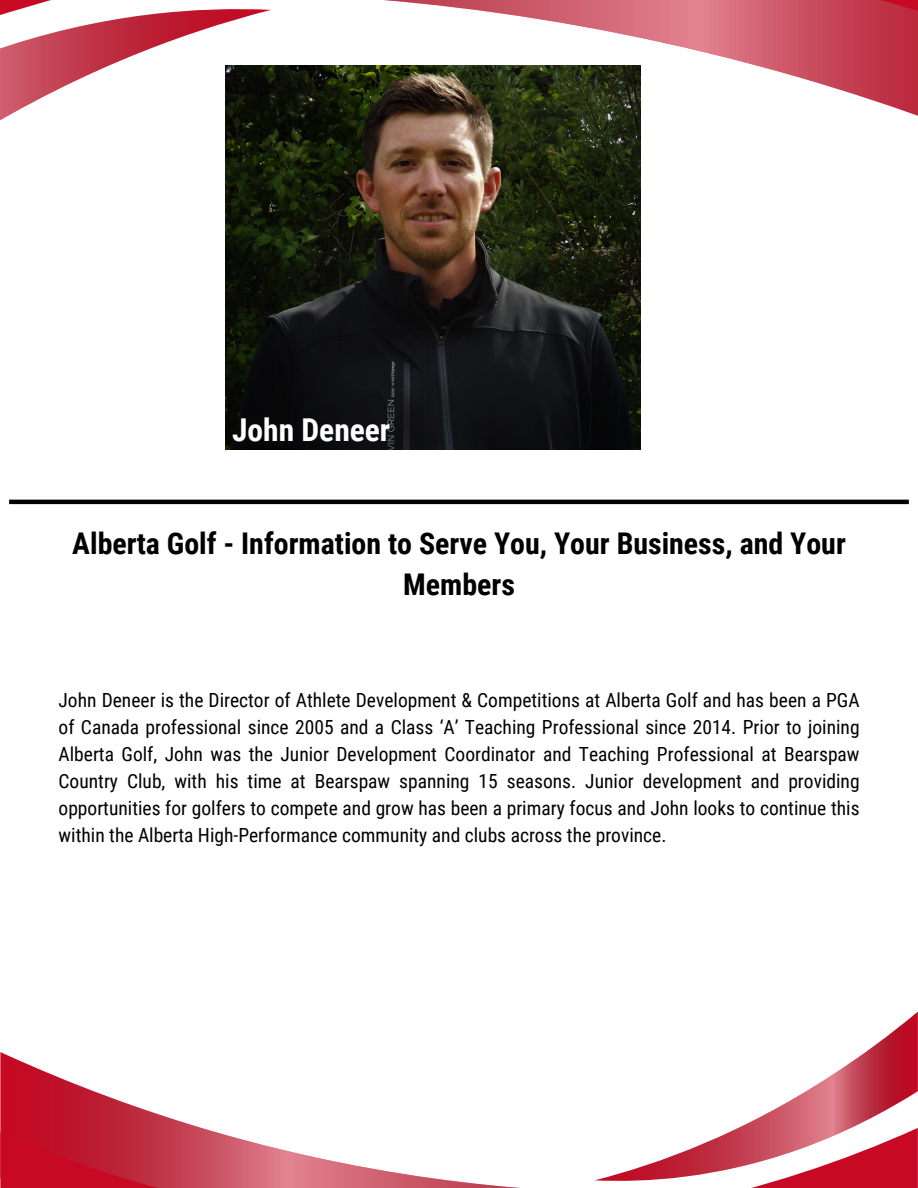
<style>
.page{position:relative;width:918px;height:1188px;background:#fff}
.page>*{position:absolute;margin:0;border:0;box-sizing:border-box;transform-origin:0 0}
.t1{font:700 31.5px "Roboto Condensed";color:#fff}
.t2{font:700 29.85px/41.7px "Roboto Condensed";color:#000;text-align:center}
.t3{font:19.5px/27px "Roboto Condensed";color:#000;text-align:justify}
</style>
<div class="page">
<svg style="left:0;top:1052px;width:202px;height:76px"></svg>
<svg style="left:0;top:1128px;width:918px;height:60px"></svg>
<svg style="left:595px;top:1012px;width:323px;height:171px"></svg>
<svg style="left:640px;top:83px;width:278px;height:105px"></svg>
<svg style="left:0;top:0;width:918px;height:83px"></svg>
<svg style="left:0;top:7px;width:271px;height:114px"></svg>
<hr style="left:9px;top:500px;width:900px;height:4px;background:#000">
<img style="left:225px;top:66px;width:415px;height:383px">
<h1 class="t1" style="left:232px;top:412px;width:160px">John Deneer</h1>
<p class="t2" style="left:72px;top:523px;width:775px">Alberta Golf - Information to Serve You, Your Business, and Your<br>Members</p>
<h1 class="t3" style="left:59px;top:687px;width:803px">John Deneer is the Director of Athlete Development &amp; Competitions at Alberta Golf and has been a PGA of Canada professional since 2005 and a Class ‘A’ Teaching Professional since 2014. Prior to joining Alberta Golf, John was the Junior Development Coordinator and Teaching Professional at Bearspaw Country Club, with his time at Bearspaw spanning 15 seasons. Junior development and providing opportunities for golfers to compete and grow has been a primary focus and John looks to continue this within the Alberta High-Performance community and clubs across the province.</h1>
</div>
